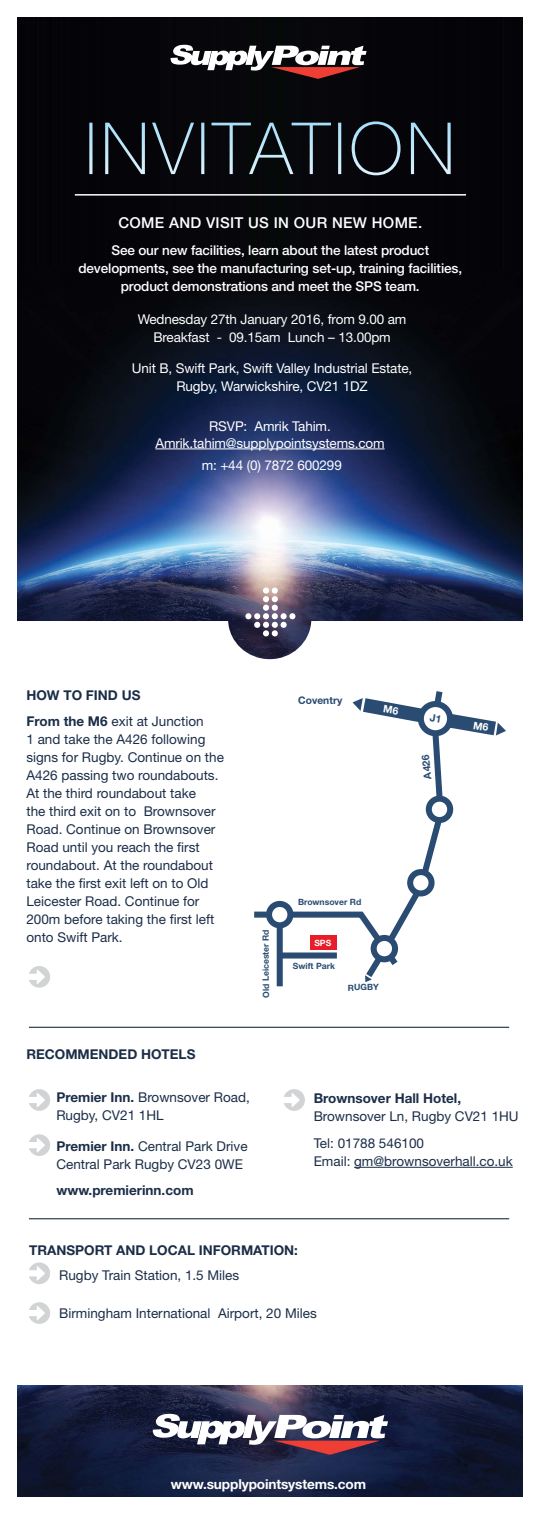
<style>
.page{position:relative;width:540px;height:1514px;background:#fff}
.page>*{position:absolute;margin:0;border:0;box-sizing:border-box;transform-origin:0 0}
.t1{font:100 72px "Helvetica Neue";letter-spacing:.05em;color:#fff}
.t2{font:500 15px "Helvetica Neue";letter-spacing:.02em;color:#fff}
.t3{font:700 13.65px "Helvetica Neue";letter-spacing:-.01em;color:#fff}
.t4{font:13.5px/18px "Helvetica Neue";color:#1b2e48}
.t5{font:13.5px/18px "Helvetica Neue";letter-spacing:-.01em;color:#fff;text-align:center}
.t6{font:500 13.5px/18px "Helvetica Neue";letter-spacing:-.01em;color:#fff;text-align:center}
.t7{font:700 13.5px/26.5px "Helvetica Neue";color:#1b2e48}
.t8{font:700 10.35px "Helvetica Neue";color:#2a4c72}
.t9{font:700 8.55px "Helvetica Neue";letter-spacing:-.005em;color:#2a4c72}
.t10{font:700 8.55px "Helvetica Neue";color:#fff}
.s1{font-weight:400}
.s2{font-weight:700}
</style>
<div class="page">
<img style="left:17px;top:17px;width:506px;height:642px">
<svg style="left:171px;top:45px;width:196px;height:34px"></svg>
<hr style="left:75px;top:194px;width:391px;height:2px;background:#fff">
<hr style="left:354px;top:1167px;width:159px;height:1px;background:#1b2e48">
<div style="left:407px;top:869px;width:28px;height:27px;border:6px solid #2a4c72;border-radius:50%"></div>
<div style="left:266px;top:901px;width:27px;height:27px;border:6px solid #2a4c72;border-radius:50%"></div>
<div style="left:426px;top:795px;width:27px;height:28px;border:6px solid #2a4c72;border-radius:50%"></div>
<svg style="left:418px;top:813px;width:28px;height:66px"></svg>
<div style="left:277px;top:925px;width:6px;height:61px;background:#2a4c72"></div>
<div style="left:254px;top:911px;width:15px;height:6px;background:#2a4c72"></div>
<svg style="left:282px;top:885px;width:143px;height:99px"></svg>
<div style="left:310px;top:935px;width:27px;height:14px;background:#e81d2a"></div>
<hr style="left:29px;top:1027px;width:480px;height:1px;background:#1b2e48">
<div style="left:272px;top:587px;width:6px;height:7px;background:#fff;border-radius:50%"></div>
<div style="left:263px;top:587px;width:6px;height:7px;background:#fff;border-radius:50%"></div>
<svg style="left:245px;top:596px;width:50px;height:40px"></svg>
<svg style="left:29px;top:966px;width:21px;height:21px"></svg>
<svg style="left:29px;top:1089px;width:21px;height:22px"></svg>
<svg style="left:29px;top:1134px;width:21px;height:22px"></svg>
<svg style="left:29px;top:1262px;width:21px;height:22px"></svg>
<svg style="left:29px;top:1302px;width:21px;height:22px"></svg>
<svg style="left:284px;top:1089px;width:21px;height:22px"></svg>
<img style="left:17px;top:1385px;width:506px;height:112px">
<hr style="left:29px;top:1218px;width:480px;height:1px;background:#1b2e48">
<svg style="left:153px;top:1414px;width:235px;height:40px"></svg>
<hr style="left:155px;top:448px;width:230px;height:1px;background:#fff">
<svg style="left:352px;top:691px;width:154px;height:112px"></svg>
<h1 class="t1" style="left:85px;top:107px;width:372px">INVITATION</h1>
<p class="t2" style="left:118px;top:214px;width:305px">COME AND VISIT US IN OUR NEW HOME.</p>
<p class="t6" style="left:78px;top:241px;width:385px">See our new facilities, learn about the latest product developments, see the manufacturing set-up, training facilities, product demonstrations and meet the SPS team.</p>
<p class="t5" style="left:138px;top:310px;width:270px">Wednesday 27th January 2016, from 9.00 am<br>Breakfast - 09.15am Lunch – 13.00pm</p>
<p class="t5" style="left:132px;top:359px;width:282px">Unit B, Swift Park, Swift Valley Industrial Estate,<br>Rugby, Warwickshire, CV21 1DZ</p>
<p class="t5" style="left:209px;top:416px;width:123px">RSVP: Amrik Tahim.</p>
<p class="t5" style="left:202px;top:455px;width:142px">m: +44 (0) 7872 600299</p>
<p class="t5" style="left:155px;top:433px;width:231px">Amrik.tahim@supplypointsystems.com</p>
<p class="t7" style="left:26px;top:681px;width:179px">HOW TO FIND US<br>From the M6 <span class="s1">exit at Junction</span></p>
<p class="t4" style="left:26px;top:730px;width:199px">1 and take the A426 following signs for Rugby. Continue on the<br>A426 passing two roundabouts.<br>At the third roundabout take<br>the third exit on to Brownsover<br>Road. Continue on Brownsover<br>Road until you reach the first roundabout. At the roundabout take the first exit left on to Old<br>Leicester Road. Continue for<br>200m before taking the first left onto Swift Park.</p>
<p class="t9" style="left:261px;top:998px;width:70px;rotate:-90deg">Old Leicester Rd</p>
<p class="t7" style="left:26px;top:1040px;width:171px">RECOMMENDED HOTELS</p>
<p class="t4" style="left:56px;top:1088px;width:195px"><span class="s2">Premier Inn.</span> Brownsover Road,<br>Rugby, CV21 1HL</p>
<p class="t4" style="left:56px;top:1136px;width:193px"><span class="s2">Premier Inn.</span> Central Park Drive<br>Central Park Rugby CV23 0WE</p>
<p class="t7" style="left:56px;top:1177px;width:139px">www.premierinn.com</p>
<p class="t8" style="left:298px;top:694px;width:46px;rotate:-1deg">Coventry</p>
<p class="t8" style="left:422px;top:779px;width:26px;rotate:-96deg">A426</p>
<p class="t9" style="left:298px;top:897px;width:65px">Brownsover Rd</p>
<p class="t10" style="left:314px;top:937px;width:18px">SPS</p>
<p class="t9" style="left:293px;top:960px;width:44px">Swift Park</p>
<p class="t9" style="left:348px;top:982px;width:32px">RUGBY</p>
<p class="t7" style="left:314px;top:1085px;width:149px">Brownsover Hall Hotel,</p>
<p class="t4" style="left:314px;top:1103px;width:207px;line-height:26.5px">Brownsover Ln, Rugby CV21 1HU<br>Tel: 01788 546100</p>
<p class="t4" style="left:314px;top:1152px;width:201px">Email: gm@brownsoverhall.co.uk</p>
<p class="t7" style="left:29px;top:1236px;width:270px">TRANSPORT AND LOCAL INFORMATION:</p>
<p class="t4" style="left:59px;top:1266px;width:182px">Rugby Train Station, 1.5 Miles</p>
<p class="t4" style="left:59px;top:1304px;width:259px">Birmingham International Airport, 20 Miles</p>
<p class="t3" style="left:171px;top:1475px;width:197px">www.supplypointsystems.com</p>
</div>
